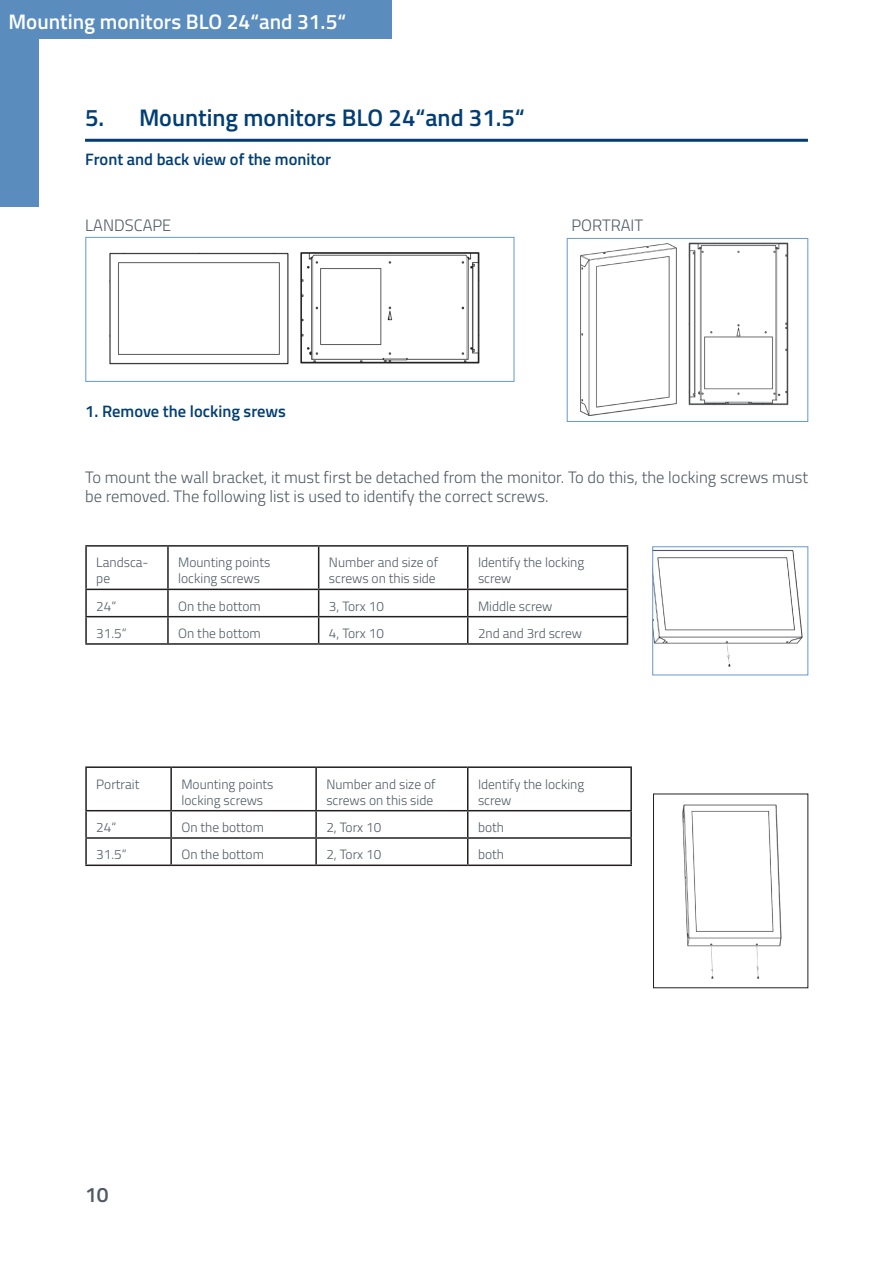
<style>
.page{position:relative;width:893px;height:1263px;background:#fff}
.page>*{position:absolute;margin:0;border:0;box-sizing:border-box;transform-origin:0 0}
.t1{font:600 24px "Titillium Web";color:#023e73}
.t2{font:600 21px "Titillium Web";color:#fff}
.t3{font:600 21px "Titillium Web";color:#505a64}
.Text_FORTEC{font:300 16.5px/19.8px "Titillium Web";color:#505a64}
.Überschrift_3_FORTEC{font:600 16.5px "Titillium Web";color:#023e73}
.Tabelle_Datenblatt{font:300 13.5px/16.2px "Titillium Web";color:#505a64}
</style>
<div class="page">
<div style="left:0;top:0;width:391px;height:38px;background:#5a8cbe"></div>
<div style="left:0;top:32px;width:38px;height:175px;background:#5a8cbe"></div>
<hr style="left:85px;top:139px;width:723px;height:3px;background:#023e73">
<hr style="left:85px;top:545px;width:83px;height:2px;background:#231f20">
<hr style="left:85px;top:547px;width:2px;height:42px;background:#231f20">
<hr style="left:168px;top:545px;width:151px;height:2px;background:#231f20">
<hr style="left:167px;top:547px;width:2px;height:42px;background:#231f20">
<hr style="left:319px;top:545px;width:149px;height:2px;background:#231f20">
<hr style="left:318px;top:547px;width:1px;height:42px;background:#231f20">
<hr style="left:468px;top:545px;width:160px;height:2px;background:#231f20">
<hr style="left:467px;top:547px;width:1px;height:42px;background:#231f20">
<hr style="left:627px;top:547px;width:1px;height:42px;background:#231f20">
<hr style="left:85px;top:589px;width:83px;height:1px;background:#231f20">
<hr style="left:85px;top:590px;width:2px;height:26px;background:#231f20">
<hr style="left:168px;top:589px;width:151px;height:1px;background:#231f20">
<hr style="left:167px;top:590px;width:2px;height:26px;background:#231f20">
<hr style="left:319px;top:589px;width:149px;height:1px;background:#231f20">
<hr style="left:468px;top:589px;width:160px;height:1px;background:#231f20">
<hr style="left:85px;top:616px;width:83px;height:1px;background:#231f20">
<hr style="left:85px;top:617px;width:2px;height:26px;background:#231f20">
<hr style="left:168px;top:616px;width:151px;height:1px;background:#231f20">
<hr style="left:167px;top:617px;width:2px;height:26px;background:#231f20">
<hr style="left:319px;top:616px;width:149px;height:1px;background:#231f20">
<svg style="left:318px;top:590px;width:1px;height:53px"></svg>
<hr style="left:468px;top:616px;width:160px;height:1px;background:#231f20">
<svg style="left:467px;top:590px;width:1px;height:53px"></svg>
<svg style="left:627px;top:590px;width:1px;height:53px"></svg>
<hr style="left:85px;top:643px;width:83px;height:2px;background:#231f20">
<hr style="left:168px;top:643px;width:151px;height:2px;background:#231f20">
<hr style="left:319px;top:643px;width:149px;height:2px;background:#231f20">
<hr style="left:468px;top:643px;width:160px;height:2px;background:#231f20">
<hr style="left:85px;top:766px;width:86px;height:2px;background:#231f20">
<hr style="left:85px;top:768px;width:2px;height:42px;background:#231f20">
<hr style="left:171px;top:766px;width:145px;height:2px;background:#231f20">
<hr style="left:170px;top:768px;width:2px;height:42px;background:#231f20">
<hr style="left:316px;top:766px;width:152px;height:2px;background:#231f20">
<hr style="left:315px;top:768px;width:2px;height:42px;background:#231f20">
<hr style="left:468px;top:766px;width:164px;height:2px;background:#231f20">
<hr style="left:467px;top:768px;width:1px;height:42px;background:#231f20">
<hr style="left:630px;top:768px;width:2px;height:42px;background:#231f20">
<hr style="left:85px;top:810px;width:86px;height:1px;background:#231f20">
<hr style="left:85px;top:811px;width:2px;height:26px;background:#231f20">
<hr style="left:171px;top:810px;width:145px;height:1px;background:#231f20">
<hr style="left:170px;top:811px;width:2px;height:26px;background:#231f20">
<hr style="left:316px;top:810px;width:152px;height:1px;background:#231f20">
<hr style="left:315px;top:811px;width:2px;height:26px;background:#231f20">
<hr style="left:468px;top:810px;width:164px;height:1px;background:#231f20">
<hr style="left:630px;top:811px;width:2px;height:26px;background:#231f20">
<hr style="left:85px;top:837px;width:86px;height:2px;background:#231f20">
<hr style="left:85px;top:839px;width:2px;height:25px;background:#231f20">
<hr style="left:171px;top:837px;width:145px;height:2px;background:#231f20">
<hr style="left:170px;top:839px;width:2px;height:25px;background:#231f20">
<hr style="left:316px;top:837px;width:152px;height:2px;background:#231f20">
<hr style="left:315px;top:839px;width:2px;height:25px;background:#231f20">
<hr style="left:468px;top:837px;width:164px;height:2px;background:#231f20">
<svg style="left:467px;top:811px;width:1px;height:53px"></svg>
<hr style="left:630px;top:839px;width:2px;height:25px;background:#231f20">
<hr style="left:85px;top:864px;width:86px;height:2px;background:#231f20">
<hr style="left:171px;top:864px;width:145px;height:2px;background:#231f20">
<hr style="left:316px;top:864px;width:152px;height:2px;background:#231f20">
<hr style="left:468px;top:864px;width:164px;height:2px;background:#231f20">
<img style="left:580px;top:242px;width:209px;height:174px">
<div style="left:567px;top:238px;width:241px;height:184px;border:1px solid #6599d1"></div>
<img style="left:682px;top:804px;width:100px;height:175px">
<img style="left:109px;top:252px;width:371px;height:113px">
<div style="left:85px;top:237px;width:429px;height:145px;border:1px solid #6599d1"></div>
<img style="left:654px;top:549px;width:149px;height:118px">
<div style="left:652px;top:546px;width:156px;height:129px;border:1px solid #6599d1"></div>
<h2 class="t2" style="left:9px;top:6px;width:339px">Mounting monitors BLO 24“and 31.5“</h2>
<p class="t1" style="left:85px;top:100px;width:441px">5. Mounting monitors BLO 24“and 31.5“</p>
<p class="Überschrift_3_FORTEC" style="left:85px;top:147px;width:247px">Front and back view of the monitor</p>
<p class="Text_FORTEC" style="left:85px;top:214px;width:88px">LANDSCAPE</p>
<p class="Text_FORTEC" style="left:571px;top:214px;width:73px">PORTRAIT</p>
<p class="Überschrift_3_FORTEC" style="left:85px;top:399px;width:202px">1. Remove the locking srews</p>
<p class="Text_FORTEC" style="left:85px;top:466px;width:724px">To mount the wall bracket, it must first be detached from the monitor. To do this, the locking screws must be removed. The following list is used to identify the correct screws.</p>
<p class="Tabelle_Datenblatt" style="left:96px;top:554px;width:54px">Landsca&shy;pe</p>
<p class="Tabelle_Datenblatt" style="left:178px;top:554px;width:94px">Mounting points locking screws</p>
<p class="Tabelle_Datenblatt" style="left:329px;top:554px;width:111px">Number and size of screws on this side</p>
<p class="Tabelle_Datenblatt" style="left:478px;top:554px;width:108px">Identify the locking screw</p>
<p class="Tabelle_Datenblatt" style="left:96px;top:597px;width:21px">24“</p>
<p class="Tabelle_Datenblatt" style="left:178px;top:597px;width:84px">On the bottom</p>
<p class="Tabelle_Datenblatt" style="left:329px;top:597px;width:56px">3, Torx 10</p>
<p class="Tabelle_Datenblatt" style="left:478px;top:597px;width:76px">Middle screw</p>
<p class="Tabelle_Datenblatt" style="left:96px;top:624px;width:32px">31.5“</p>
<p class="Tabelle_Datenblatt" style="left:178px;top:624px;width:84px">On the bottom</p>
<p class="Tabelle_Datenblatt" style="left:329px;top:624px;width:56px">4, Torx 10</p>
<p class="Tabelle_Datenblatt" style="left:478px;top:624px;width:106px">2nd and 3rd screw</p>
<p class="Tabelle_Datenblatt" style="left:96px;top:775px;width:45px">Portrait</p>
<p class="Tabelle_Datenblatt" style="left:181px;top:775px;width:94px">Mounting points locking screws</p>
<p class="Tabelle_Datenblatt" style="left:326px;top:775px;width:111px">Number and size of screws on this side</p>
<p class="Tabelle_Datenblatt" style="left:478px;top:775px;width:108px">Identify the locking screw</p>
<p class="Tabelle_Datenblatt" style="left:96px;top:818px;width:21px">24“</p>
<p class="Tabelle_Datenblatt" style="left:181px;top:818px;width:84px">On the bottom</p>
<p class="Tabelle_Datenblatt" style="left:326px;top:818px;width:56px">2, Torx 10</p>
<p class="Tabelle_Datenblatt" style="left:478px;top:818px;width:27px">both</p>
<p class="Tabelle_Datenblatt" style="left:96px;top:846px;width:32px">31.5“</p>
<p class="Tabelle_Datenblatt" style="left:181px;top:846px;width:84px">On the bottom</p>
<p class="Tabelle_Datenblatt" style="left:326px;top:846px;width:56px">2, Torx 10</p>
<p class="Tabelle_Datenblatt" style="left:478px;top:846px;width:27px">both</p>
<h2 class="t3" style="left:85px;top:1178px;width:25px">10</h2>
</div>
